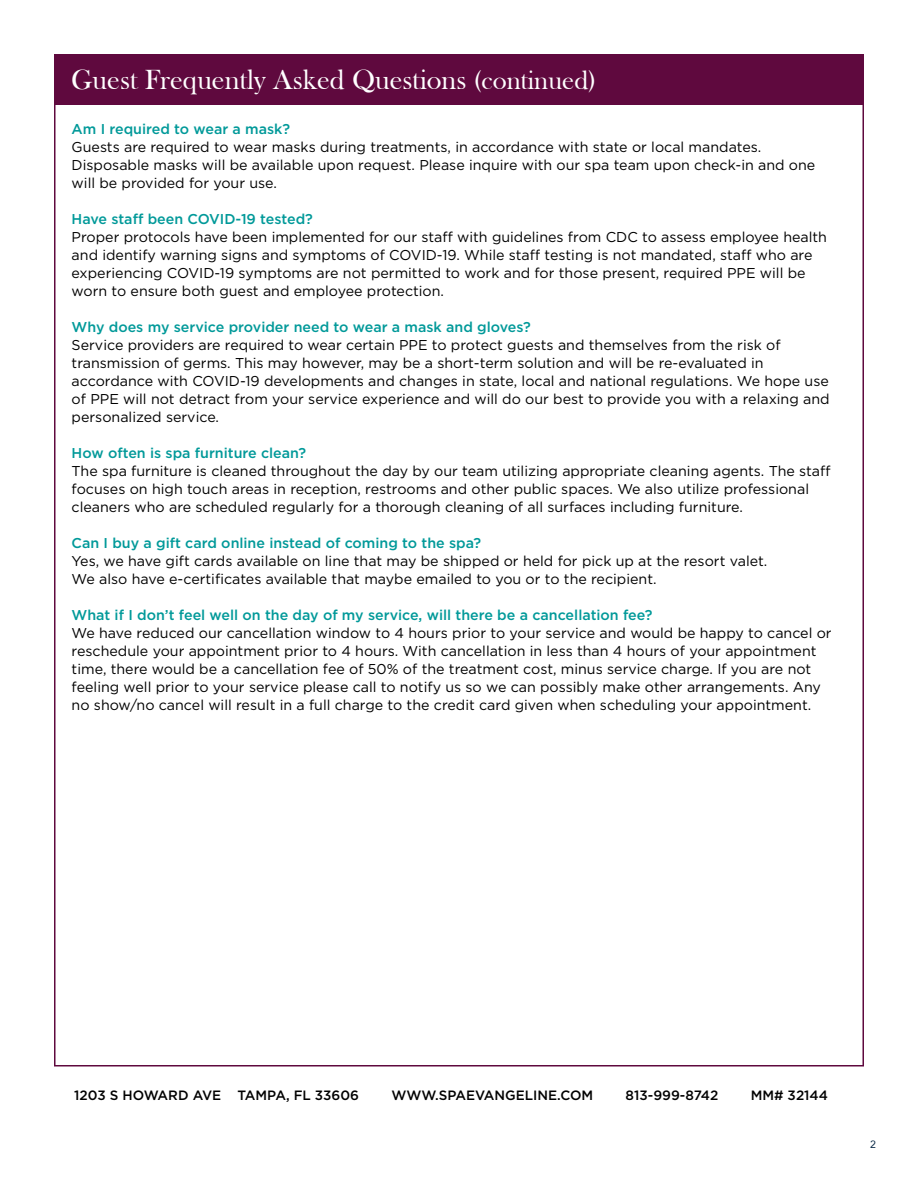
<style>
.page{position:relative;width:918px;height:1188px;background:#fff}
.page>*{position:absolute;margin:0;border:0;box-sizing:border-box;transform-origin:0 0}
.t1{font:28.5px "Bask Old Face";color:#fff}
.t2{font:14.25px/18px "Gotham";color:#000}
.t3{font:500 14.25px "Gotham";color:#099}
.t4{font:500 13.5px "Gotham";color:#000}
.t5{font:10.5px "Avenir";color:#082845}
.s1{font-size:27px}
</style>
<div class="page">
<div style="left:54px;top:54px;width:810px;height:51px;background:#5f093e"></div>
<p class="t1" style="left:71px;top:63px;width:527px">Guest Frequently Asked Questions <span class="s1">(continued)</span></p>
<p class="t3" style="left:72px;top:119px;width:220px">Am I required to wear a mask?</p>
<p class="t2" style="left:72px;top:137px;width:745px">Guests are required to wear masks during treatments, in accordance with state or local mandates.<br>Disposable masks will be available upon request. Please inquire with our spa team upon check-in and one will be provided for your use.</p>
<p class="t3" style="left:72px;top:209px;width:243px">Have staff been COVID-19 tested?</p>
<p class="t2" style="left:72px;top:227px;width:757px">Proper protocols have been implemented for our staff with guidelines from CDC to assess employee health and identify warning signs and symptoms of COVID-19. While staff testing is not mandated, staff who are experiencing COVID-19 symptoms are not permitted to work and for those present, required PPE will be worn to ensure both guest and employee protection.</p>
<p class="t3" style="left:72px;top:317px;width:461px">Why does my service provider need to wear a mask and gloves?</p>
<p class="t2" style="left:72px;top:335px;width:759px">Service providers are required to wear certain PPE to protect guests and themselves from the risk of transmission of germs. This may however, may be a short-term solution and will be re-evaluated in accordance with COVID-19 developments and changes in state, local and national regulations. We hope use of PPE will not detract from your service experience and will do our best to provide you with a relaxing and personalized service.</p>
<p class="t3" style="left:72px;top:443px;width:236px">How often is spa furniture clean?</p>
<p class="t2" style="left:72px;top:461px;width:761px">The spa furniture is cleaned throughout the day by our team utilizing appropriate cleaning agents. The staff focuses on high touch areas in reception, restrooms and other public spaces. We also utilize professional cleaners who are scheduled regularly for a thorough cleaning of all surfaces including furniture.</p>
<p class="t3" style="left:72px;top:533px;width:411px">Can I buy a gift card online instead of coming to the spa?</p>
<p class="t2" style="left:72px;top:551px;width:697px">Yes, we have gift cards available on line that may be shipped or held for pick up at the resort valet.<br>We also have e-certificates available that maybe emailed to you or to the recipient.</p>
<p class="t3" style="left:72px;top:605px;width:583px">What if I don’t feel well on the day of my service, will there be a cancellation fee?</p>
<p class="t2" style="left:72px;top:623px;width:762px">We have reduced our cancellation window to 4 hours prior to your service and would be happy to cancel or reschedule your appointment prior to 4 hours. With cancellation in less than 4 hours of your appointment time, there would be a cancellation fee of 50% of the treatment cost, minus service charge. If you are not feeling well prior to your service please call to notify us so we can possibly make other arrangements. Any no show/no cancel will result in a full charge to the credit card given when scheduling your appointment.</p>
<p class="t4" style="left:74px;top:1086px;width:286px">1203 S HOWARD AVE TAMPA, FL 33606</p>
<p class="t4" style="left:392px;top:1086px;width:203px">WWW.SPAEVANGELINE.COM</p>
<p class="t4" style="left:626px;top:1086px;width:94px">813-999-8742</p>
<p class="t4" style="left:751px;top:1086px;width:79px">MM# 32144</p>
<p class="t5" style="left:870px;top:1135px;width:7px">2</p>
</div>
